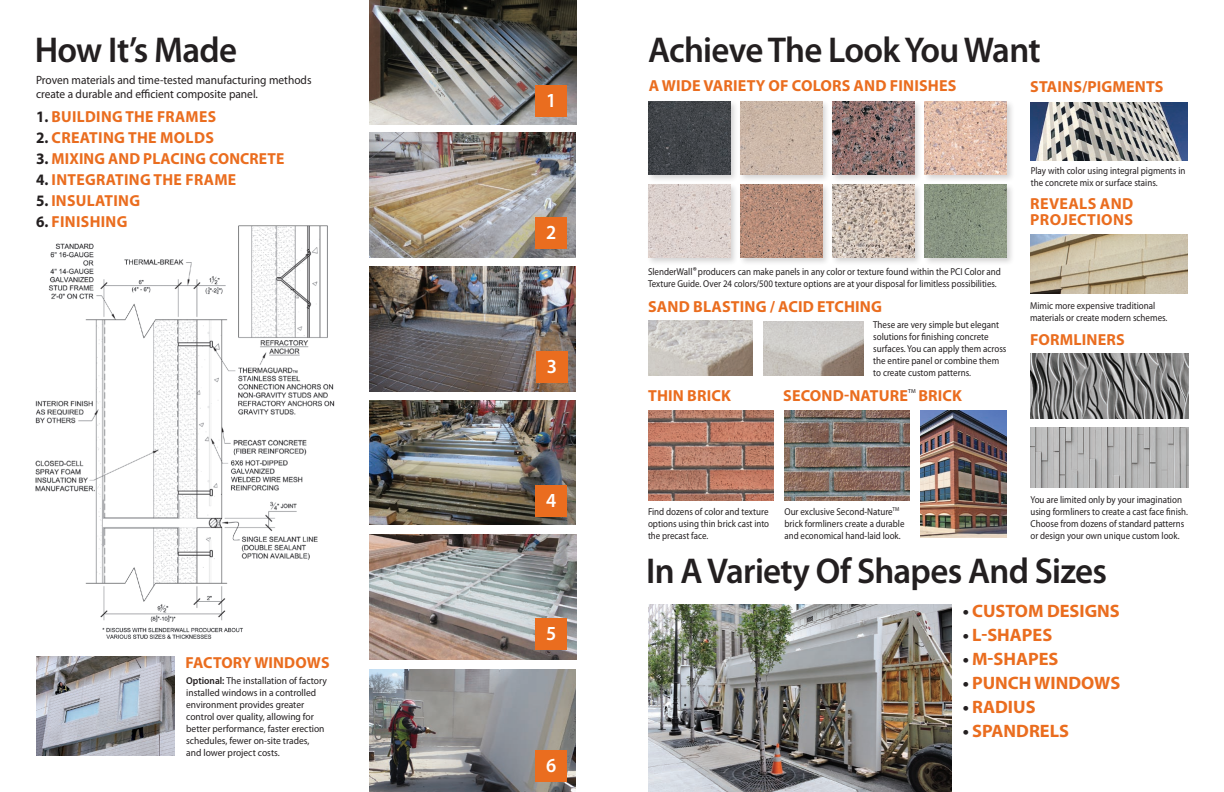
<style>
.page{position:relative;width:1224px;height:792px;background:#fff}
.page>*{position:absolute;margin:0;border:0;box-sizing:border-box;transform-origin:0 0}
.t1{font:600 36px "Myriad Pro";letter-spacing:-.02em;color:#231f20}
.t2{font:600 20px "Myriad Pro";color:#fff;scale:.95 1}
.t3{font:700 18px "Myriad Pro";color:#ea6d1f}
.t4{font:700 16px/16px "Myriad Pro";letter-spacing:.01em;color:#ea6d1f}
.t5{font:700 16px "Myriad Pro";letter-spacing:.01em;color:#ea6d1f;scale:.95 1}
.t6{font:12px/14px "Myriad Pro";color:#231f20;scale:.95 1}
.t7{font:10px/12px "Myriad Pro";color:#231f20;scale:.9 1}
.t8{font:10px/12px "Myriad Pro";color:#231f20;scale:.95 1}
.t9{font:5.8px "Myriad Pro";color:#231f20}
.s1{color:#231f20}
.s2{font-weight:600}
.s3{font-weight:600;font-style:italic}
</style>
<div class="page">
<img style="left:35px;top:225px;width:300px;height:414px">
<div style="left:646px;top:99px;width:369px;height:167px;background:#231f20;opacity:.2"></div>
<img style="left:649px;top:102px;width:82px;height:73px">
<img style="left:740px;top:102px;width:82px;height:73px">
<img style="left:832px;top:102px;width:82px;height:73px">
<img style="left:925px;top:102px;width:82px;height:73px">
<img style="left:649px;top:184px;width:82px;height:74px">
<img style="left:740px;top:184px;width:82px;height:74px">
<img style="left:832px;top:184px;width:82px;height:74px">
<img style="left:924px;top:184px;width:82px;height:74px">
<img style="left:648px;top:321px;width:104px;height:54px">
<img style="left:763px;top:321px;width:100px;height:54px">
<img style="left:648px;top:410px;width:125px;height:90px">
<img style="left:785px;top:410px;width:124px;height:90px">
<img style="left:1031px;top:102px;width:157px;height:58px">
<img style="left:1031px;top:235px;width:157px;height:59px">
<img style="left:648px;top:604px;width:303px;height:188px">
<img style="left:369px;top:266px;width:207px;height:125px">
<img style="left:369px;top:133px;width:207px;height:125px">
<img style="left:369px;top:0;width:207px;height:125px">
<img style="left:369px;top:400px;width:207px;height:125px">
<img style="left:369px;top:534px;width:207px;height:125px">
<img style="left:369px;top:669px;width:207px;height:123px">
<div style="left:536px;top:218px;width:31px;height:31px;background:#ea6d1f"></div>
<img style="left:36px;top:656px;width:139px;height:100px">
<div style="left:536px;top:86px;width:31px;height:31px;background:#ea6d1f"></div>
<div style="left:537px;top:352px;width:31px;height:31px;background:#ea6d1f"></div>
<div style="left:536px;top:485px;width:31px;height:31px;background:#ea6d1f"></div>
<div style="left:536px;top:619px;width:31px;height:31px;background:#ea6d1f"></div>
<div style="left:536px;top:750px;width:31px;height:32px;background:#ea6d1f"></div>
<img style="left:1031px;top:354px;width:157px;height:65px">
<img style="left:1031px;top:427px;width:157px;height:61px">
<img style="left:920px;top:410px;width:86px;height:128px">
<p class="t1" style="left:35px;top:27px;width:204px">How It’s Made</p>
<p class="t6" style="left:36px;top:73px;width:292px">Proven materials and time-tested manufacturing methods create a durable and efficient composite panel.</p>
<p class="t4" style="left:36px;top:108px;width:25px"><span class="s1">1.</span> BUIL</p>
<p class="t4" style="left:85px;top:108px;width:83px">DING THE FRAM</p>
<p class="t4" style="left:199px;top:108px;width:17px">ES</p>
<p class="t4" style="left:36px;top:129px;width:178px"><span class="s1">2.</span> CREATI NG TH E MOLDS</p>
<p class="t4" style="left:36px;top:150px;width:250px"><span class="s1">3.</span> MIXING AND PLACING CONCRETE</p>
<p class="t4" style="left:36px;top:171px;width:69px"><span class="s1">4.</span> INTEGRATI</p>
<p class="t4" style="left:129px;top:171px;width:68px">NG THE FRAM</p>
<p class="t4" style="left:228px;top:171px;width:10px">E</p>
<p class="t5" style="left:36px;top:190px;width:43px"><span class="s1">5.</span> INSULATI</p>
<p class="t4" style="left:118px;top:192px;width:23px">NG</p>
<p class="t4" style="left:36px;top:213px;width:48px"><span class="s1">6.</span> FINISHI</p>
<p class="t4" style="left:106px;top:213px;width:23px">NG</p>
<p class="t4" style="left:186px;top:654px;width:10px">FACT</p>
<p class="t4" style="left:221px;top:654px;width:108px">ORY WINDOWS</p>
<p class="t8" style="left:186px;top:674px;width:150px"><span class="s2">Optional:</span> The installation of factory installed windows in a controlled environment provides greater control over quality, allowing for better performance, faster erection schedules, fewer on-site trades, and lower project costs.</p>
<p class="t2" style="left:546px;top:88px;width:12px">1</p>
<p class="t2" style="left:546px;top:220px;width:12px">2</p>
<p class="t2" style="left:547px;top:354px;width:12px">3</p>
<p class="t2" style="left:546px;top:488px;width:12px">4</p>
<p class="t2" style="left:546px;top:621px;width:12px">5</p>
<p class="t2" style="left:546px;top:753px;width:12px">6</p>
<p class="t1" style="left:648px;top:27px;width:394px">Achieve The Look You Want</p>
<p class="t4" style="left:649px;top:77px;width:308px">A WI DE VARI ETY OF COLORS AND FI NISH ES</p>
<p class="t4" style="left:1030px;top:78px;width:126px">STAI NS/PIGMENTS</p>
<p class="t7" style="left:1031px;top:165px;width:173px">Play with color using integral pigments in the concrete mix or surface stains.</p>
<p class="t7" style="left:648px;top:265px;width:394px">SlenderWall<span class="s3">®</span> producers can make panels in any color or texture found within the PCI Color and<br>Texture Guide. Over 24 colors/500 texture options are at your disposal for limitless possibilities.</p>
<p class="t7" style="left:873px;top:318px;width:150px">These are very simple but elegant solutions for finishing concrete surfaces. You can apply them across the entire panel or combine them to create custom patterns.</p>
<p class="t4" style="left:648px;top:298px;width:55px">SAND BLASTI</p>
<p class="t4" style="left:745px;top:298px;width:82px">NG / ACI D ETCHI</p>
<p class="t4" style="left:860px;top:298px;width:24px">NG</p>
<p class="t4" style="left:648px;top:387px;width:84px">THIN BRICK</p>
<p class="t4" style="left:783px;top:387px;width:88px">SECOND-NATUR</p>
<p class="t4" style="left:900px;top:387px;width:10px">E</p>
<p class="t9" style="left:908px;top:387px;width:5px">tm</p>
<p class="t4" style="left:918px;top:387px;width:45px">BRICK</p>
<p class="t4" style="left:1030px;top:195px;width:49px">REVEALS</p>
<p class="t4" style="left:1030px;top:195px;width:104px;text-indent:70px">AND<br>PROJECTIONS</p>
<p class="t7" style="left:1030px;top:299px;width:154px">Mimic more expensive traditional materials or create modern schemes.</p>
<p class="t4" style="left:1030px;top:331px;width:96px">FORMLINERS</p>
<p class="t7" style="left:1030px;top:493px;width:177px">You are limited only by your imagination using formliners to create a cast face finish.<br>Choose from dozens of standard patterns or design your own unique custom look.</p>
<p class="t7" style="left:784px;top:505px;width:135px">Our exclusive Second-Nature<sup>TM </sup>brick formliners create a durable and economical hand-laid look.</p>
<p class="t7" style="left:648px;top:505px;width:136px;text-align:justify">Find dozens of color and texture options using thin brick cast into the precast face.</p>
<p class="t1" style="left:646px;top:548px;width:463px">In A Variety Of Shapes And Sizes</p>
<p class="t3" style="left:963px;top:599px;width:157px"><span class="s1">•</span> CUSTOM DESIGNS</p>
<p class="t3" style="left:963px;top:623px;width:47px"><span class="s1">•</span> L-SHAP</p>
<p class="t3" style="left:1033px;top:623px;width:20px">ES</p>
<p class="t3" style="left:963px;top:647px;width:53px"><span class="s1">•</span> M-SHAP</p>
<p class="t3" style="left:1039px;top:647px;width:20px">ES</p>
<p class="t3" style="left:963px;top:671px;width:158px"><span class="s1">•</span> PUNCH WI NDOWS</p>
<p class="t3" style="left:963px;top:695px;width:55px"><span class="s1">•</span> RADIUS</p>
<p class="t3" style="left:963px;top:719px;width:97px"><span class="s1">•</span> SPANDRELS</p>
</div>
